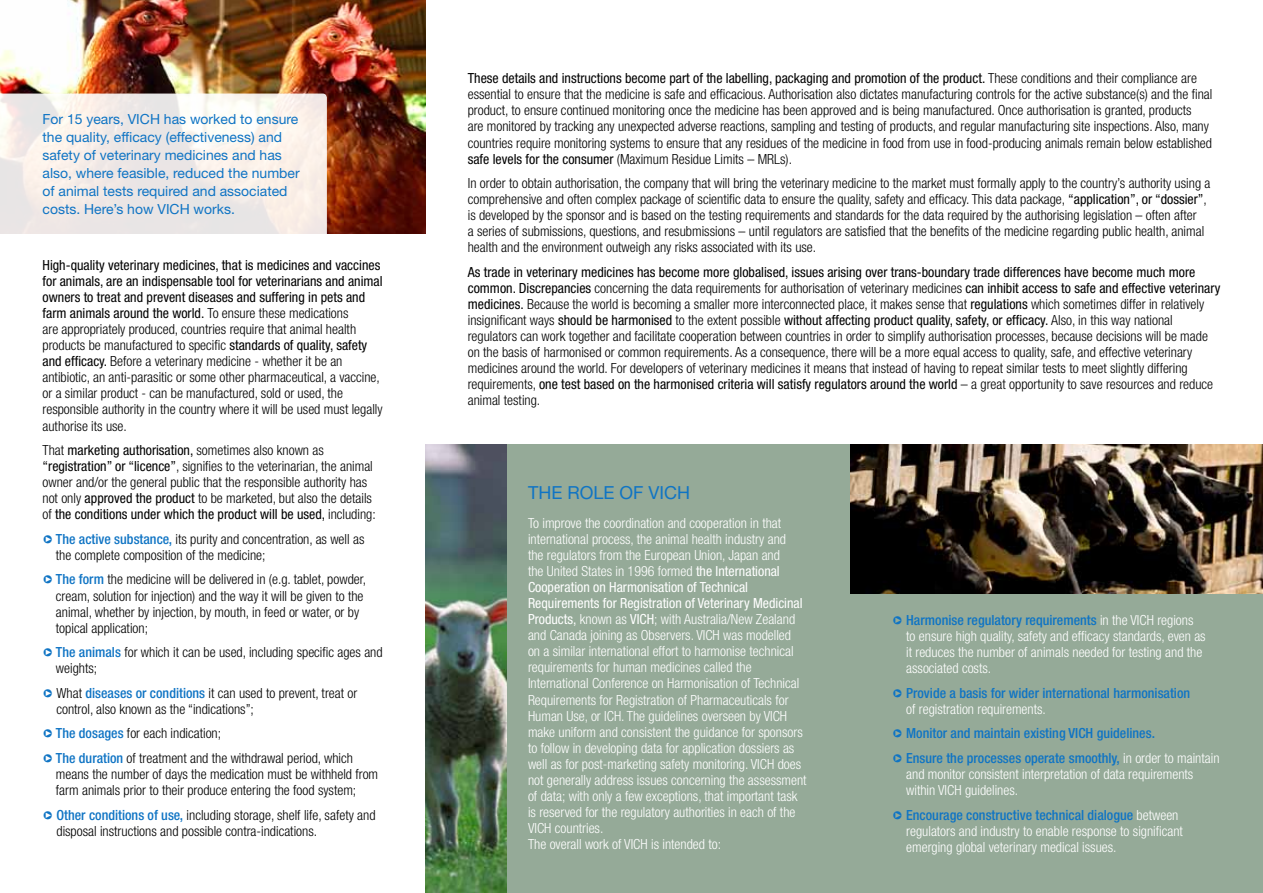
<style>
.page{position:relative;width:1263px;height:893px;background:#fff}
.page>*{position:absolute;margin:0;border:0;box-sizing:border-box;transform-origin:0 0}
.t1{font:18px "Helvetica Neue LT Std";color:#0f74c4}
.t2{font:300 condensed 13.95px/16px "Helvetica Neue LT Std";color:#000}
.t3{font:300 condensed 13.95px/16px "Helvetica Neue LT Std";color:#fff}
.t4{font:13.95px/18px "Helvetica Neue LT Std";color:#0f74c4}
.t5{font:500 condensed 13.95px/16px "Helvetica Neue LT Std";color:#0f74c4}
.s1{font-weight:400}
.s2{color:#0f74c4}
.s3{font-weight:500;color:#0f74c4}
.s4{font-weight:300;color:#fff}
</style>
<div class="page">
<div style="left:425px;top:444px;width:838px;height:449px;background:#95aa98"></div>
<img style="left:0;top:0;width:425px;height:234px">
<img style="left:425px;top:444px;width:81px;height:449px">
<svg style="left:0;top:94px;width:327px;height:140px;background:#f2ece8"></svg>
<img style="left:850px;top:444px;width:413px;height:149px">
<p class="t4" style="left:43px;top:110px;width:259px">For 15 years, VIC H has worked to ensure the quality, efficacy (effectiveness) and safety of veterinary medicines and has also, where feasible, reduced the number of animal tests required and associated costs. Here’s how VIC H works.</p>
<p class="t2" style="left:43px;top:257px;width:342px"><span class="s1">High-quality veterinary medicines, that is medicines and vaccines for animals, are an indispensable tool for veterinarians and animal owners to treat and prevent diseases and suffering in pets and farm animals around the world.</span> To ensure these medications<br>are appropriately produced, countries require that animal health products be manufactured to specific <span class="s1">standards of quality, safety and efficacy.</span> Before a veterinary medicine - whether it be an antibiotic, an anti-parasitic or some other pharmaceutical, a vaccine, or a similar product - can be manufactured, sold or used, the responsible authority in the country where it will be used must legally authorise its use.</p>
<p class="t2" style="left:43px;top:442px;width:335px">That <span class="s1">marketing authorisation,</span> sometimes also known as <span class="s1">“registration” or “licence”</span>, signifies to the veterinarian, the animal owner and/or the general public that the responsible authority has not only <span class="s1">approved the product</span> to be marketed, but also the details of <span class="s1">the conditions under which the product will be used,</span> including:</p>
<p class="t2" style="left:56px;top:531px;width:310px;text-indent:-13px"><span class="s2">❑</span> <span class="s3">The active substance,</span> its purity and concentration, as well as the complete composition of the medicine;</p>
<p class="t2" style="left:56px;top:571px;width:312px;text-indent:-13px"><span class="s2">❑</span> <span class="s3">The form</span> the medicine will be delivered in (e.g. tablet, powder, cream, solution for injection) and the way it will be given to the animal, whether by injection, by mouth, in feed or water, or by topical application;</p>
<p class="t2" style="left:56px;top:644px;width:328px;text-indent:-13px"><span class="s2">❑</span> <span class="s3">The animals</span> for which it can be used, including specific ages and weights;</p>
<p class="t2" style="left:56px;top:685px;width:302px;text-indent:-14px"><span class="s2">❑</span> What <span class="s3">diseases or conditions</span> it can used to prevent, treat or control, also known as the “indications”;</p>
<p class="t2" style="left:43px;top:725px;width:180px"><span class="s2">❑</span> <span class="s3">The dosages</span> for each indication;</p>
<p class="t2" style="left:56px;top:750px;width:324px;text-indent:-13px"><span class="s2">❑</span> <span class="s3">The duration</span> of treatment and the withdrawal period, which means the number of days the medication must be withheld from farm animals prior to their produce entering the food system;</p>
<p class="t2" style="left:56px;top:806px;width:321px;text-indent:-14px"><span class="s2">❑</span> <span class="s3">Other conditions of use,</span> including storage, shelf life, safety and disposal instructions and possible contra-indications.</p>
<p class="t2" style="left:468px;top:70px;width:746px"><span class="s1">These details and instructions become part of the labelling, packaging and promotion of the product.</span> These conditions and their compliance are essential to ensure that the medicine is safe and efficacious. Authorisation also dictates manufacturing controls for the active substance(s) and the final product, to ensure continued monitoring once the medicine has been approved and is being manufactured. Once authorisation is granted, products<br>are monitored by tracking any unexpected adverse reactions, sampling and testing of products, and regular manufacturing site inspections. Also, many countries require monitoring systems to ensure that any residues of the medicine in food from use in food-producing animals remain below established <span class="s1">safe levels for the consumer</span> (Maximum Residue Limits – MRLs).</p>
<p class="t2" style="left:468px;top:175px;width:744px">In order to obtain authorisation, the company that will bring the veterinary medicine to the market must formally apply to the country’s authority using a comprehensive and often complex package of scientific data to ensure the quality, safety and efficacy. This data package, <span class="s1">“application”, or “dossier”</span>, is developed by the sponsor and is based on the testing requirements and standards for the data required by the authorising legislation – often after<br>a series of submissions, questions, and resubmissions – until regulators are satisfied that the benefits of the medicine regarding public health, animal health and the environment outweigh any risks associated with its use.</p>
<p class="t2" style="left:468px;top:264px;width:754px"><span class="s1">As trade in veterinary medicines has become more globalised, issues arising over trans-boundary trade differences have become much more common. Discrepancies</span> concerning the data requirements for authorisation of veterinary medicines <span class="s1">can inhibit access to safe and effective veterinary medicines.</span> Because the world is becoming a smaller more interconnected place, it makes sense that <span class="s1">regulations</span> which sometimes differ in relatively insignificant ways <span class="s1">should be harmonised</span> to the extent possible <span class="s1">without affecting product quality, safety, or efficacy.</span> Also, in this way national regulators can work together and facilitate cooperation between countries in order to simplify authorisation processes, because decisions will be made on the basis of harmonised or common requirements. As a consequence, there will be a more equal access to quality, safe, and effective veterinary medicines around the world. For developers of veterinary medicines it means that instead of having to repeat similar tests to meet slightly differing requirements, <span class="s1">one test based on the harmonised criteria will satisfy regulators around the world</span> – a great opportunity to save resources and reduce animal testing.</p>
<p class="t1" style="left:528px;top:482px;width:164px">Th e Role of VICH</p>
<p class="t3" style="left:528px;top:515px;width:280px">To improve the coordination and cooperation in that international process, the animal health industry and<br>the regulators from the European Union, Japan and<br>the United States in 1996 formed <span class="s1">the International Cooperation on Harmonisation of Technical Requirements for Registration of Veterinary Medicinal Products,</span> known as <span class="s1">VICH</span>; with Australia/New Zealand and Canada joining as Observers. VICH was modelled on a similar international effort to harmonise technical requirements for human medicines called the International Conference on Harmonisation of Technical Requirements for Registration of Pharmaceuticals for Human Use, or ICH. The guidelines overseen by VICH make uniform and consistent the guidance for sponsors to follow in developing data for application dossiers as well as for post-marketing safety monitoring. VICH does not generally address issues concerning the assessment of data; with only a few exceptions, that important task is reserved for the regulatory authorities in each of the VICH countries.<br>The overall work of VICH is intended to:</p>
<p class="t3" style="left:906px;top:612px;width:301px;text-indent:-14px"><span class="s2">❑</span> <span class="s3">Harmonise regulatory requirements</span> in the VICH regions to ensure high quality, safety and efficacy standards, even as it reduces the number of animals needed for testing and the associated costs.</p>
<p class="t5" style="left:906px;top:685px;width:285px;text-indent:-14px">❑ Provide a basis for wider international harmonisation <span class="s4">of registration requirements.</span></p>
<p class="t5" style="left:892px;top:725px;width:264px">❑ Monitor and maintain existing VICH guidelines.</p>
<p class="t3" style="left:906px;top:750px;width:315px;text-indent:-14px"><span class="s2">❑</span> <span class="s3">Ensure the processes operate smoothly,</span> in order to maintain and monitor consistent interpretation of data requirements within VICH guidelines.</p>
<p class="t3" style="left:906px;top:807px;width:278px;text-indent:-14px"><span class="s2">❑</span> <span class="s3">Encourage constructive technical dialogue</span> between regulators and industry to enable response to significant emerging global veterinary medical issues.</p>
</div>
